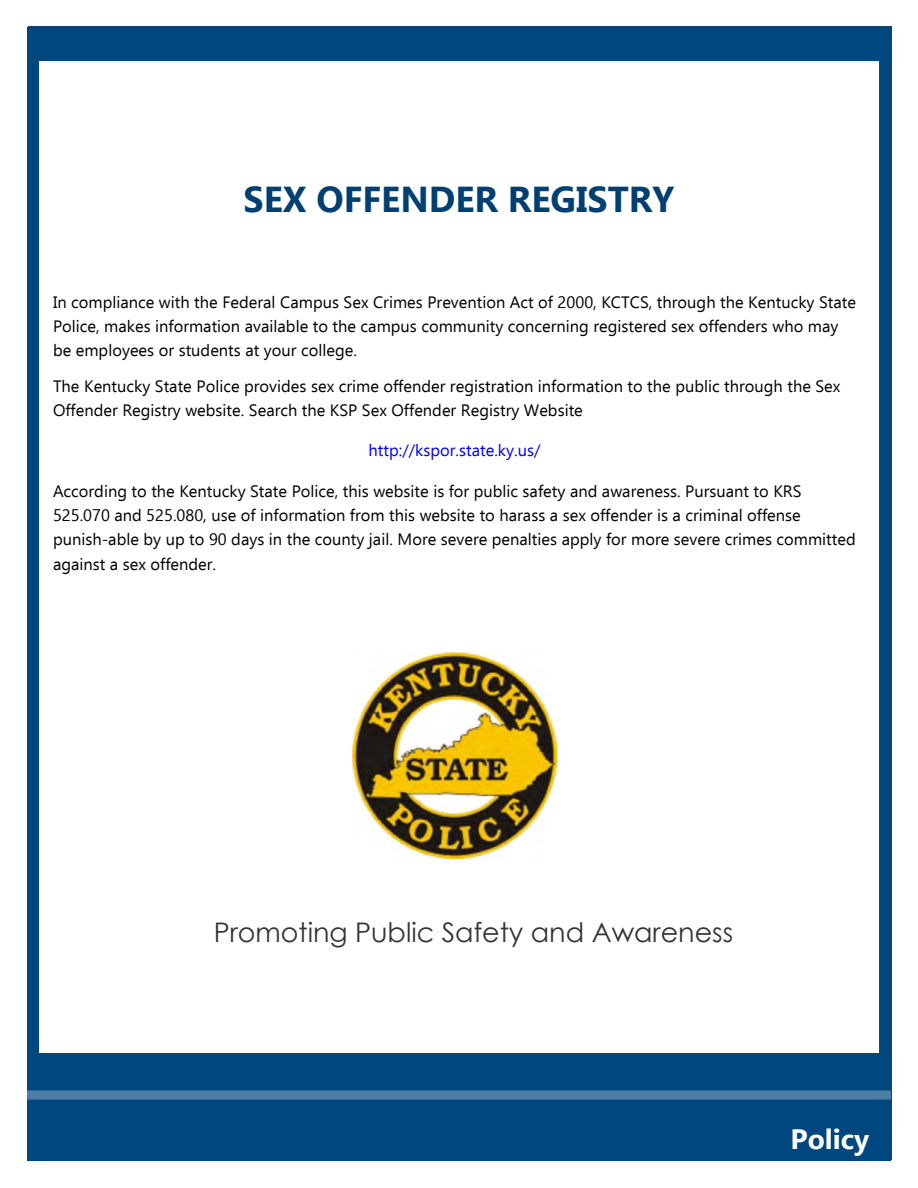
<style>
.page{position:relative;width:918px;height:1188px;background:#fff}
.page>*{position:absolute;margin:0;border:0;box-sizing:border-box;transform-origin:0 0}
.t1{font:700 36px "Ebrima";color:#003f71}
.t2{font:700 28.05px "Ebrima";color:#fff}
.t3{font:27px "Century Gothic";color:#333}
.t4{font:16.5px/24px "Ebrima";color:#000}
.t5{font:16.5px "Ebrima";color:#00f}
</style>
<div class="page">
<div style="left:27px;top:27px;width:864px;height:1134px;background:#00467f"></div>
<div style="left:39px;top:61px;width:840px;height:991px;background:#fff"></div>
<img style="left:27px;top:1090px;width:864px;height:9px">
<img style="left:352px;top:653px;width:205px;height:206px">
<p class="t1" style="left:244px;top:173px;width:432px">SEX OFFENDER REGISTRY</p>
<p class="t4" style="left:53px;top:290px;width:805px">In compliance with the Federal Campus Sex Crimes Prevention Act of 2000, KCTCS, through the Kentucky State<br>Police, makes information available to the campus community concerning registered sex offenders who may be employees or students at your college.</p>
<p class="t4" style="left:53px;top:374px;width:789px">The Kentucky State Police provides sex crime offender registration information to the public through the Sex<br>Offender Registry website. Search the KSP Sex Offender Registry Website</p>
<p class="t5" style="left:369px;top:439px;width:173px">http://kspor.state.ky.us/</p>
<p class="t4" style="left:53px;top:478px;width:804px">According to the Kentucky State Police, this website is for public safety and awareness. Pursuant to KRS<br>525.070 and 525.080, use of information from this website to harass a sex offender is a criminal offense punish-able by up to 90 days in the county jail. More severe penalties apply for more severe crimes committed</p>
<p class="t4" style="left:53px;top:552px;width:165px">against a sex offender.</p>
<p class="t3" style="left:214px;top:913px;width:521px">Promoting Public Safety and Awareness</p>
<p class="t2" style="left:791px;top:1119px;width:80px">Policy</p>
</div>
